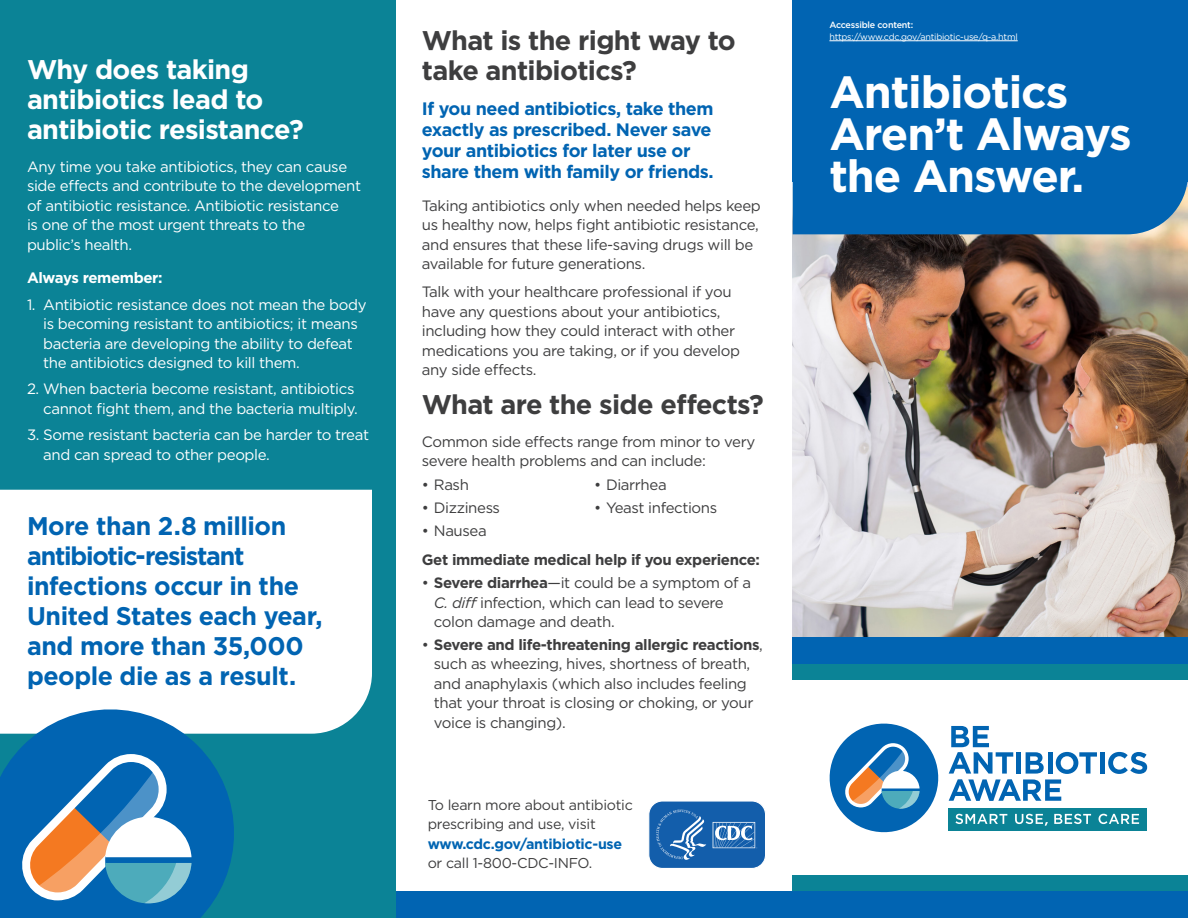
<style>
.page{position:relative;width:1188px;height:918px;background:#fff}
.page>*{position:absolute;margin:0;border:0;box-sizing:border-box;transform-origin:0 0}
.t1{font:700 45px/42px "Gotham";letter-spacing:-.025em;color:#fff}
.SubHead{font:700 27px/30px "Gotham";letter-spacing:-.025em;color:#3e3e3f}
.SubHead-2{font:700 27px/30px "Gotham";letter-spacing:-.025em;color:#fff}
.Call_Out_box{font:700 25.5px/30px "Gotham";letter-spacing:-.02em;color:#0164b2}
.Intro_Graph{font:700 18px/21px "Gotham";letter-spacing:-.025em;color:#0164b2}
.Body_Copy{font:15px/19.5px "Gotham";letter-spacing:-.025em;color:#3e3e3f}
.Body_Copy-2{font:15px/19.5px "Gotham";letter-spacing:-.025em;color:#fff}
.Body_Copy-3{font:700 15px "Gotham";letter-spacing:-.025em;color:#3e3e3f}
.tiny_head{font:700 15px "Gotham";letter-spacing:-.025em;color:#fff}
.Body_Copy-4{font:14.25px/19.5px "Gotham";letter-spacing:-.02em;color:#3e3e3f}
.Body_Copy-5{font:9px/12px "Gotham";letter-spacing:-.025em;color:#fff}
.s1{font-weight:700}
.s2{font-style:italic}
.s3{font-weight:700;color:#0164b2}
.s4{font-weight:500}
</style>
<div class="page">
<div style="left:0;top:891px;width:1188px;height:27px;background:#0164b2"></div>
<div style="left:0;top:0;width:395px;height:918px;background:#0b8396"></div>
<div style="left:0;top:490px;width:372px;height:244px;background:#fff"></div>
<svg style="left:829px;top:723px;width:318px;height:110px"></svg>
<svg style="left:0;top:709px;width:244px;height:209px;fill:#0164b2"></svg>
<svg style="left:19px;top:754px;width:173px;height:149px"></svg>
<div style="left:793px;top:636px;width:395px;height:28px;background:#0164b2"></div>
<div style="left:793px;top:664px;width:395px;height:15px;background:#0b8396"></div>
<div style="left:793px;top:875px;width:395px;height:16px;background:#0b8396"></div>
<svg style="left:648px;top:801px;width:118px;height:68px"></svg>
<img style="left:793px;top:234px;width:395px;height:402px">
<div style="left:793px;top:0;width:395px;height:234px;background:#0164b2"></div>
<hr style="left:829px;top:41px;width:189px;height:1px;background:#fff">
<p class="SubHead-2" style="left:27px;top:54px;width:278px">Why does taking antibiotics lead to antibiotic resistance?</p>
<p class="Body_Copy-2" style="left:27px;top:156px;width:336px">Any time you take antibiotics, they can cause side effects and contribute to the development of antibiotic resistance. Antibiotic resistance<br>is one of the most urgent threats to the public’s health.</p>
<p class="tiny_head" style="left:27px;top:268px;width:137px">Always remember:</p>
<p class="Body_Copy-2" style="left:43px;top:294px;width:325px;text-indent:-16px">1. Antibiotic resistance does not mean the body is becoming resistant to antibiotics; it means bacteria are developing the ability to defeat the antibiotics designed to kill them.</p>
<p class="Body_Copy-2" style="left:27px;top:379px;width:332px;text-align:right">2. When bacteria become resistant, antibiotics cannot fight them, and the bacteria multiply.</p>
<p class="Body_Copy-2" style="left:43px;top:425px;width:327px;text-indent:-16px">3. Some resistant bacteria can be harder to treat and can spread to other people.</p>
<p class="Call_Out_box" style="left:27px;top:511px;width:297px">More than 2.8 million antibiotic-resistant infections occur in the<br>United States each year, and more than 35,000 people die as a result.</p>
<p class="SubHead" style="left:422px;top:25px;width:315px">What is the right way to take antibiotics?</p>
<p class="Intro_Graph" style="left:422px;top:98px;width:293px">If you need antibiotics, take them exactly as prescribed. Never save your antibiotics for later use or share them with family or friends.</p>
<p class="Body_Copy" style="left:422px;top:195px;width:341px">Taking antibiotics only when needed helps keep us healthy now, helps fight antibiotic resistance, and ensures that these life-saving drugs will be available for future generations.</p>
<p class="Body_Copy" style="left:422px;top:282px;width:320px">Talk with your healthcare professional if you have any questions about your antibiotics, including how they could interact with other medications you are taking, or if you develop any side effects.</p>
<p class="SubHead" style="left:422px;top:389px;width:343px">What are the side effects?</p>
<p class="Body_Copy" style="left:422px;top:432px;width:335px">Common side effects range from minor to very severe health problems and can include:</p>
<p class="Body_Copy" style="left:422px;top:475px;width:49px">• Rash</p>
<p class="Body_Copy" style="left:422px;top:498px;width:80px">• Dizziness</p>
<p class="Body_Copy" style="left:422px;top:521px;width:66px">• Nausea</p>
<p class="Body_Copy" style="left:594px;top:475px;width:74px">• Diarrhea</p>
<p class="Body_Copy" style="left:594px;top:498px;width:125px">• Yeast infections</p>
<p class="Body_Copy-3" style="left:422px;top:549px;width:340px">Get immediate medical help if you experience:</p>
<p class="Body_Copy" style="left:434px;top:573px;width:319px;text-indent:-12px">• <span class="s1">Severe diarrhea</span>—it could be a symptom of a<br><span class="s2">C. diff</span> infection, which can lead to severe colon damage and death.</p>
<p class="Body_Copy" style="left:434px;top:634px;width:331px;text-indent:-12px">• <span class="s1">Severe and life-threatening allergic reactions</span>, such as wheezing, hives, shortness of breath, and anaphylaxis (which also includes feeling that your throat is closing or choking, or your voice is changing).</p>
<p class="Body_Copy-4" style="left:428px;top:795px;width:207px">To learn more about antibiotic prescribing and use, visit <span class="s3">www.cdc.gov/antibiotic-use </span>or call 1-800-CDC-INFO.</p>
<p class="Body_Copy-5" style="left:829px;top:18px;width:190px"><span class="s4">Accessible content: </span>https://www.cdc.gov/antibiotic-use/q-a.html</p>
<h1 class="t1" style="left:829px;top:71px;width:304px">Antibiotics<br>Aren’t Always the Answer.</h1>
</div>
